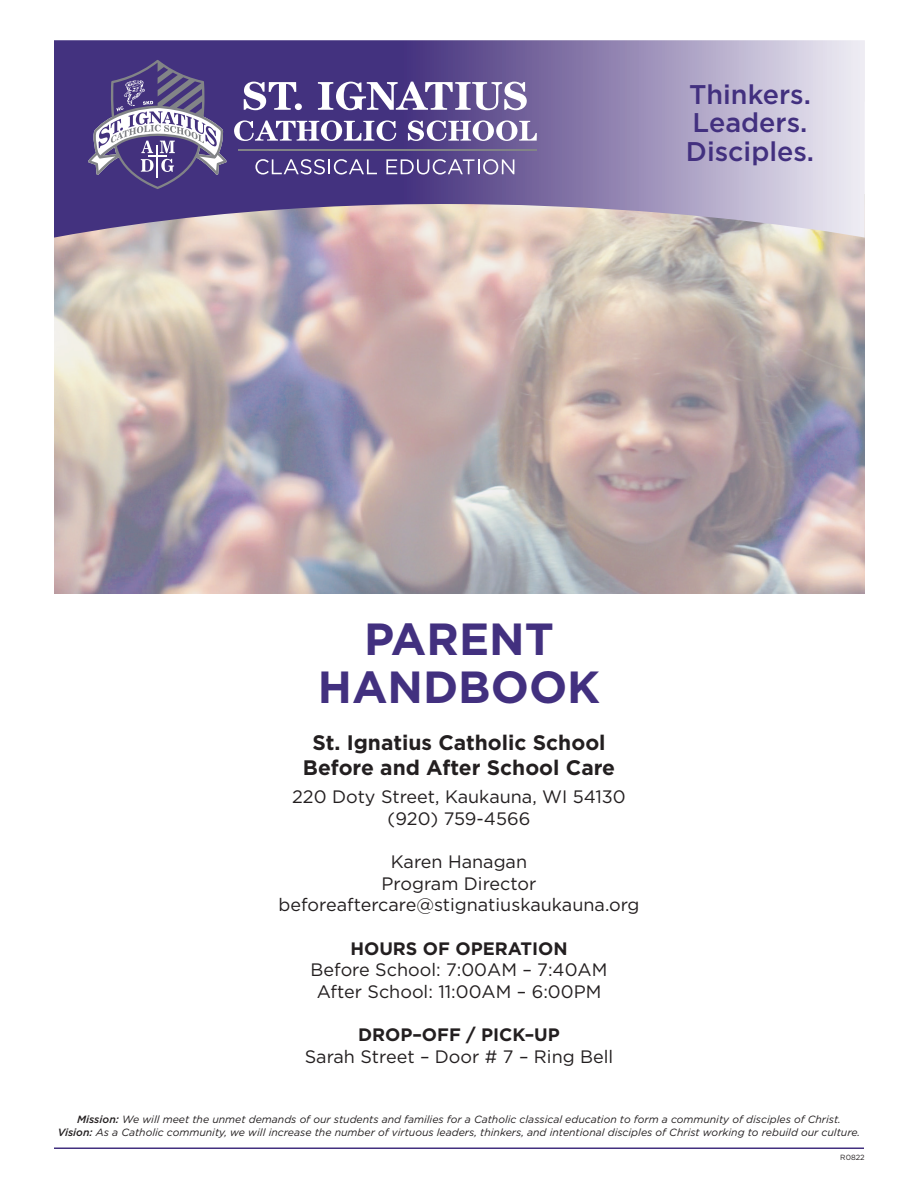
<style>
.page{position:relative;width:918px;height:1188px;background:#fff}
.page>*{position:absolute;margin:0;border:0;box-sizing:border-box;transform-origin:0 0}
.t1{font:700 45px/48px "Gotham";color:#42307f;text-align:center}
.t2{font:500 27px/28.5px "Gotham";color:#42307f}
.t3{font:700 21px/25.2px "Gotham";color:#231f20;text-align:center}
.t4{font:18px/21.6px "Gotham";color:#231f20;text-align:center}
.t5{font:700 18px "Gotham";color:#231f20}
.t6{font:italic 10.5px/12.6px "Gotham";color:#231f20;text-align:center}
.t7{font:7.5px "Gotham";color:#231f20}
.s1{font-weight:500}
</style>
<div class="page">
<hr style="left:54px;top:1148px;width:810px;height:1px;background:#42307f">
<img style="left:54px;top:238px;width:811px;height:356px">
<svg style="left:54px;top:40px;width:811px;height:198px"></svg>
<svg style="left:88px;top:60px;width:139px;height:129px"></svg>
<svg style="left:244px;top:82px;width:52px;height:28px"></svg>
<div style="left:295px;top:103px;width:7px;height:7px;background:#fff;border-radius:50%"></div>
<svg style="left:318px;top:82px;width:209px;height:28px"></svg>
<svg style="left:234px;top:120px;width:162px;height:21px"></svg>
<svg style="left:408px;top:120px;width:129px;height:21px"></svg>
<svg style="left:255px;top:159px;width:122px;height:16px"></svg>
<svg style="left:386px;top:159px;width:128px;height:16px"></svg>
<hr style="left:238px;top:149px;width:298px;height:1px;background:#828487">
<h2 class="t2" style="left:686px;top:79px;width:130px">Thinkers.<br>Leaders.<br>Disciples.</h2>
<h1 class="t1" style="left:318px;top:614px;width:284px">PARENT<br>HANDBOOK</h1>
<h3 class="t3" style="left:303px;top:729px;width:314px">St. Ignatius Catholic School<br>Before and After School Care</h3>
<h3 class="t4" style="left:292px;top:786px;width:335px">220 Doty Street, Kaukauna, WI 54130 (920) 759-4566</h3>
<h3 class="t4" style="left:278px;top:851px;width:363px">Karen Hanagan<br>Program Director beforeaftercare@stignatiuskaukauna.org</h3>
<h3 class="t5" style="left:350px;top:938px;width:219px">HOURS OF OPERATION</h3>
<h3 class="t4" style="left:311px;top:959px;width:298px">Before School: 7:00AM – 7:40AM<br>After School: 11:00AM – 6:00PM</h3>
<h3 class="t5" style="left:358px;top:1024px;width:203px">DROP–OFF / PICK–UP</h3>
<h3 class="t4" style="left:305px;top:1045px;width:310px">Sarah Street – Door # 7 – Ring Bell</h3>
<p class="t6" style="left:58px;top:1113px;width:804px"><span class="s1">Mission:</span> We will meet the unmet demands of our students and families for a Catholic classical education to form a community of disciples of Christ.<br><span class="s1">Vision:</span> As a Catholic community, we will increase the number of virtuous leaders, thinkers, and intentional disciples of Christ working to rebuild our culture.</p>
<p class="t7" style="left:840px;top:1153px;width:26px">R0822</p>
</div>
